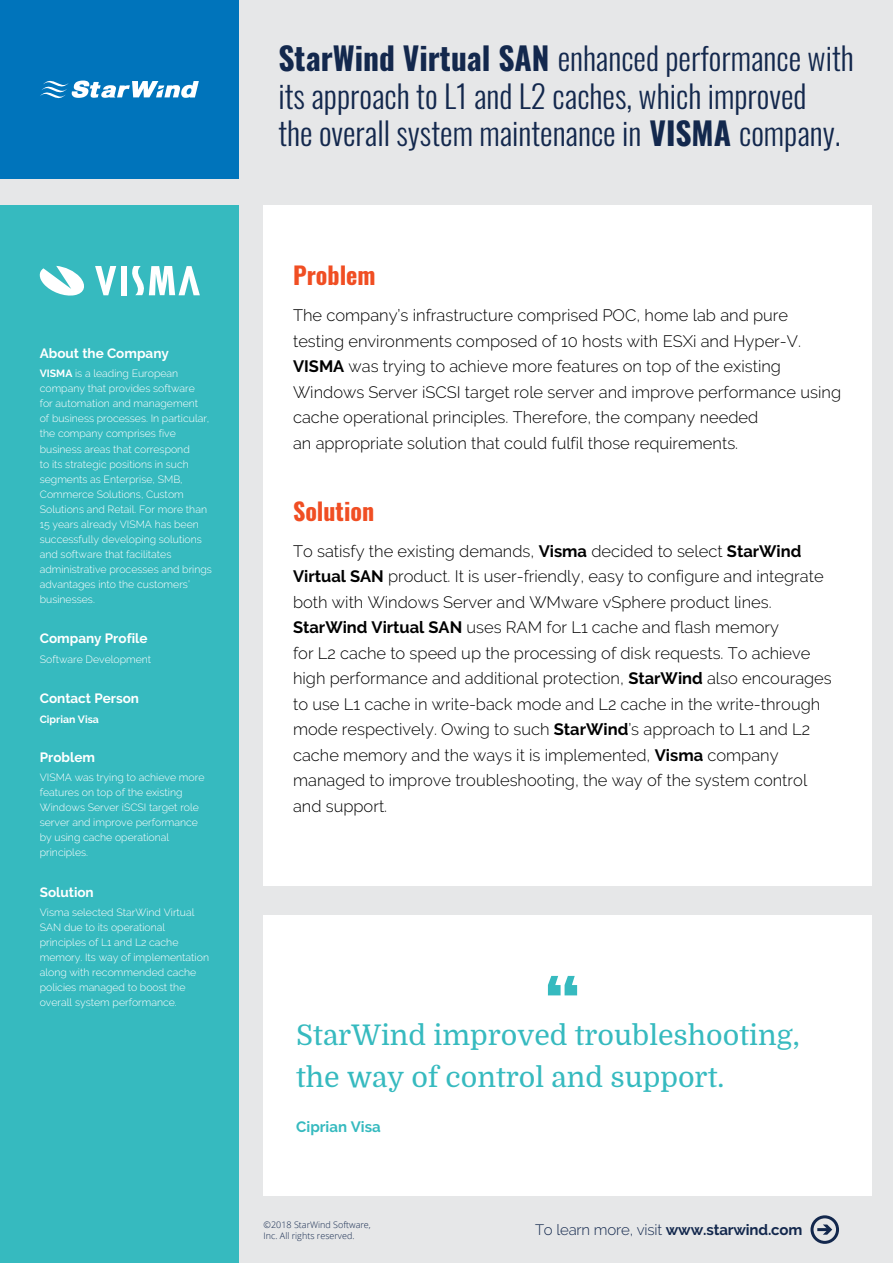
<style>
.page{position:relative;width:893px;height:1263px;background:#e6e7e8}
.page>*{position:absolute;margin:0;border:0;box-sizing:border-box;transform-origin:0 0}
.t1{font:300 31.5px/37.8px "Oswald";color:#13284d}
.t2{font:28.5px/42px "Domine";color:#36babf}
.t3{font:700 24px "Oswald";color:#f04e23}
.t4{font:300 16.5px/25.5px "Raleway";color:#000}
.t5{font:300 15px "Raleway";letter-spacing:-.01em;color:#13284d}
.t6{font:700 15px "Raleway";color:#36babf}
.t7{font:700 13.5px "Raleway";color:#fff}
.t8{font:300 10.5px/15px "Raleway";color:#fff}
.t9{font:700 10.5px "Raleway";color:#fff}
.t10{font:300 9px/10.8px "Open Sans";color:#13284d}
.s1{font-weight:700}
</style>
<div class="page">
<div style="left:264px;top:206px;width:608px;height:680px;background:#fff"></div>
<div style="left:264px;top:915px;width:608px;height:281px;background:#fff"></div>
<div style="left:0;top:0;width:238px;height:179px;background:#0074bb"></div>
<div style="left:0;top:206px;width:238px;height:1057px;background:#36babf"></div>
<svg style="left:40px;top:80px;width:159px;height:19px"></svg>
<div style="left:810px;top:1215px;width:29px;height:29px;border:3px solid #13284d;border-radius:50%"></div>
<svg style="left:817px;top:1224px;width:15px;height:11px"></svg>
<svg style="left:548px;top:976px;width:29px;height:19px"></svg>
<svg style="left:39px;top:266px;width:45px;height:30px"></svg>
<svg style="left:95px;top:266px;width:21px;height:29px"></svg>
<div style="left:121px;top:266px;width:5px;height:29px;background:#fff"></div>
<svg style="left:132px;top:266px;width:68px;height:29px"></svg>
<p class="t7" style="left:40px;top:345px;width:131px">About the Company</p>
<p class="t8" style="left:40px;top:366px;width:174px"><span class="s1">VISMA</span> is a leading European company that provides software<br>for automation and management<br>of business processes. In particular, the company comprises five business areas that correspond<br>to its strategic positions in such segments as Enterprise, SMB,<br>Commerce Solutions, Custom<br>Solutions and Retail. For more than<br>15 years already VISMA has been successfully developing solutions and software that facilitates administrative processes and brings advantages into the customers’ businesses.</p>
<p class="t7" style="left:40px;top:630px;width:109px">Company Profile</p>
<p class="t8" style="left:40px;top:651px;width:113px">Software Development</p>
<p class="t7" style="left:40px;top:690px;width:101px">Contact Person</p>
<p class="t9" style="left:40px;top:713px;width:61px">Ciprian Visa</p>
<p class="t7" style="left:40px;top:749px;width:57px">Problem</p>
<p class="t8" style="left:40px;top:770px;width:166px">VISMA was trying to achieve more features on top of the existing<br>Windows Server iSCSI target role server and improve performance by using cache operational principles.</p>
<p class="t7" style="left:40px;top:884px;width:56px">Solution</p>
<p class="t8" style="left:40px;top:905px;width:171px">Visma selected StarWind Virtual<br>SAN due to its operational principles of L1 and L2 cache memory. Its way of implementation along with recommended cache policies managed to boost the overall system performance.</p>
<h1 class="t1" style="left:278px;top:36px;width:577px"><span class="s1">StarWind Virtual SAN</span> enhanced performance with its approach to L1 and L2 caches, which improved<br>the overall system maintenance in <span class="s1">VISMA</span> company.</h1>
<h3 class="t3" style="left:293px;top:263px;width:84px">Problem</h3>
<p class="t4" style="left:293px;top:303px;width:550px">The company’s infrastructure comprised POC, home lab and pure testing environments composed of 10 hosts with ESXi and Hyper-V.<br><span class="s1">VISMA</span> was trying to achieve more features on top of the existing Windows Server iSCSI target role server and improve performance using cache operational principles. Therefore, the company needed<br>an appropriate solution that could fulfil those requirements.</p>
<h3 class="t3" style="left:293px;top:498px;width:83px">Solution</h3>
<p class="t4" style="left:293px;top:538px;width:540px">To satisfy the existing demands, <span class="s1">Visma</span> decided to select <span class="s1">StarWind Virtual SAN</span> product. It is user-friendly, easy to configure and integrate both with Windows Server and WMware vSphere product lines.<br><span class="s1">StarWind Virtual SAN</span> uses RAM for L1 cache and flash memory<br>for L2 cache to speed up the processing of disk requests. To achieve high performance and additional protection, <span class="s1">StarWind</span> also encourages to use L1 cache in write-back mode and L2 cache in the write-through mode respectively. Owing to such <span class="s1">StarWind</span>’s approach to L1 and L2 cache memory and the ways it is implemented, <span class="s1">Visma</span> company managed to improve troubleshooting, the way of the system control and support.</p>
<h2 class="t2" style="left:296px;top:1014px;width:505px">StarWind improved troubleshooting, the way of control and support.</h2>
<p class="t6" style="left:296px;top:1118px;width:86px">Ciprian Visa</p>
<p class="t10" style="left:264px;top:1219px;width:109px">©2018 StarWind Software,<br>Inc. All rights reserved.</p>
<p class="t5" style="left:535px;top:1221px;width:269px">To learn more, visit <span class="s1">www.starwind.com</span></p>
</div>
